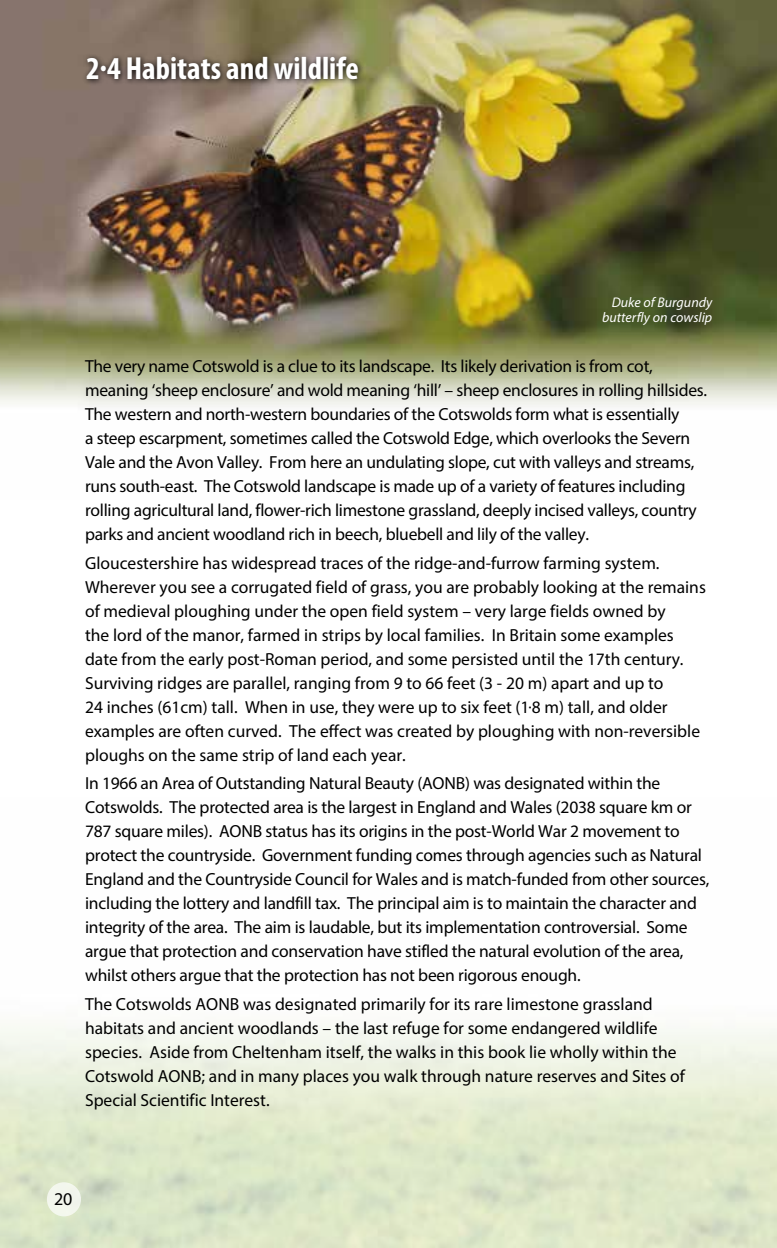
<style>
.page{position:relative;width:777px;height:1248px;background:#fff}
.page>*{position:absolute;margin:0;border:0;box-sizing:border-box;transform-origin:0 0}
.t1{font:700 condensed 32px "Myriad Pro";color:#fff}
.t2{font:18px "Myriad Pro";color:#000}
.t3{font:17.6px/24px "Myriad Pro";letter-spacing:-.01em;color:#000}
.t4{font:italic 14px/15px "Myriad Pro";color:#fff;text-align:right}
.s1{font-weight:600}
</style>
<div class="page">
<img style="left:0;top:0;width:777px;height:407px">
<div style="left:82px;top:52px;width:283px;height:34px;background:#000;opacity:.9"></div>
<div style="left:47px;top:1182px;width:34px;height:34px;background:#f3f6ed;border-radius:50%"></div>
<h1 class="t1" style="left:86px;top:49px;width:274px">2.4 Habitats and wildlife</h1>
<p class="t4" style="left:602px;top:295px;width:112px">Duke of Burgundy butterfly on cowslip</p>
<p class="t3" style="left:85px;top:354px;width:623px">The very name Cotswold is a clue to its landscape. Its likely derivation is from cot, meaning ‘sheep enclosure’ and wold meaning ‘hill’ – sheep enclosures in rolling hillsides.<br>The western and north-western boundaries of the Cotswolds form what is essentially<br>a steep escarpment, sometimes called the Cotswold Edge, which overlooks the Severn Vale and the Avon Valley. From here an undulating slope, cut with valleys and streams, runs south-east. The Cotswold landscape is made up of a variety of features including rolling agricultural land, flower-rich limestone grassland, deeply incised valleys, country parks and ancient woodland rich in beech, bluebell and lily of the valley.</p>
<p class="t3" style="left:85px;top:550px;width:622px">Gloucestershire has widespread traces of the ridge-and-furrow farming system.<br>Wherever you see a corrugated field of grass, you are probably looking at the remains of medieval ploughing under the open field system – very large fields owned by<br>the lord of the manor, farmed in strips by local families. In Britain some examples date from the early post-Roman period, and some persisted until the 17th century.<br>Surviving ridges are parallel, ranging from 9 to 66 feet (3 - 20 m) apart and up to<br>24 inches (61cm) tall. When in use, they were up to six feet (1<span class="s1">.</span>8 m) tall, and older examples are often curved. The effect was created by ploughing with non-reversible ploughs on the same strip of land each year.</p>
<p class="t3" style="left:85px;top:771px;width:626px">In 1966 an Area of Outstanding Natural Beauty (AONB) was designated within the Cotswolds. The protected area is the largest in England and Wales (2038 square km or 787 square miles). AONB status has its origins in the post-World War 2 movement to protect the countryside. Government funding comes through agencies such as Natural England and the Countryside Council for Wales and is match-funded from other sources, including the lottery and landfill tax. The principal aim is to maintain the character and integrity of the area. The aim is laudable, but its implementation controversial. Some argue that protection and conservation have stifled the natural evolution of the area, whilst others argue that the protection has not been rigorous enough.</p>
<p class="t3" style="left:85px;top:991px;width:601px">The Cotswolds AONB was designated primarily for its rare limestone grassland habitats and ancient woodlands – the last refuge for some endangered wildlife species. Aside from Cheltenham itself, the walks in this book lie wholly within the Cotswold AONB; and in many places you walk through nature reserves and Sites of Special Scientific Interest.</p>
<p class="t2" style="left:54px;top:1187px;width:20px">20</p>
</div>
